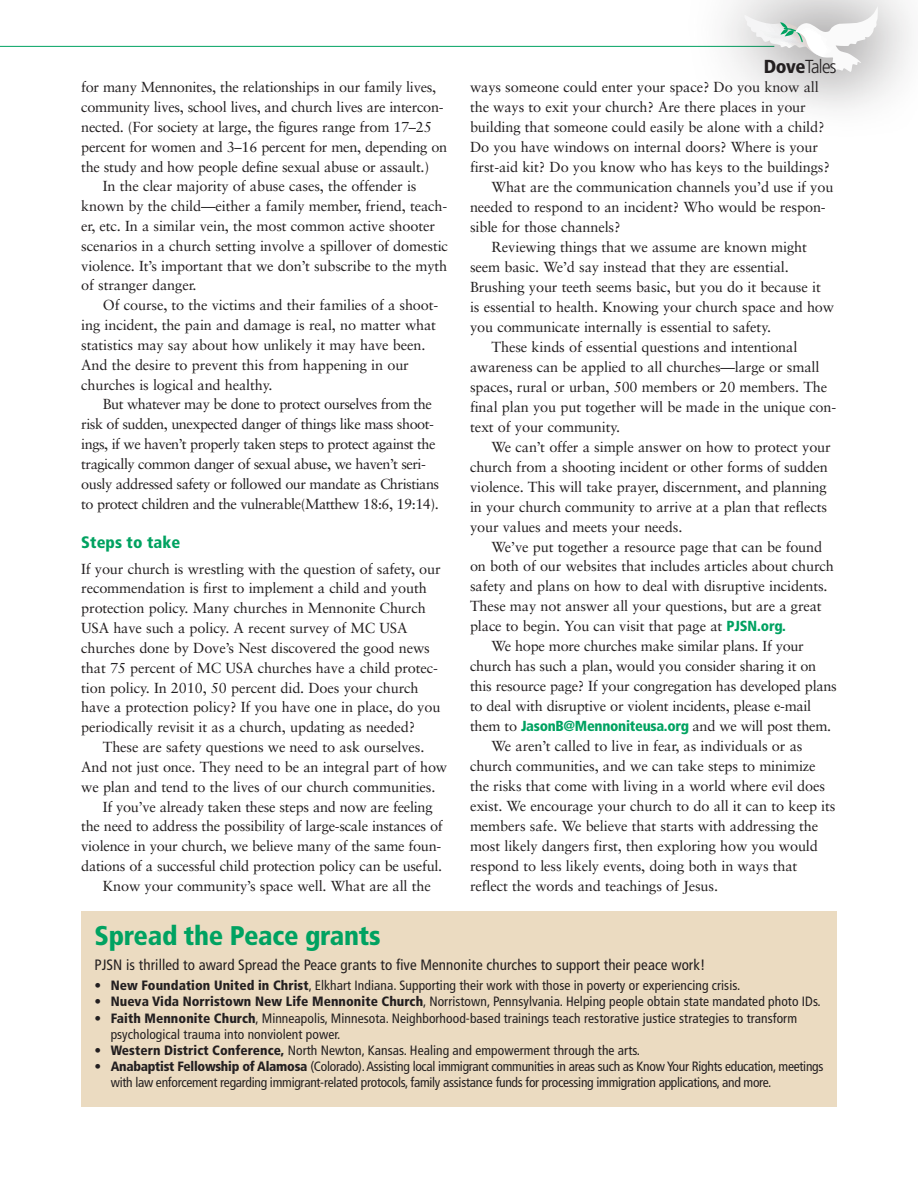
<style>
.page{position:relative;width:918px;height:1188px;background:#fff}
.page>*{position:absolute;margin:0;border:0;box-sizing:border-box;transform-origin:0 0}
.sh2{font:900 condensed 27px "Frutiger";letter-spacing:-.01em;color:#00a261}
.t1{font:300 18.75px "Frutiger";letter-spacing:-.035em;color:#231f20;scale:.9 1}
.sh2-2{font:900 condensed 16.5px "Frutiger";letter-spacing:.005em;color:#00a261}
.altBC{font:condensed 15px "Frutiger";letter-spacing:.005em;color:#231f20}
.bc{font:14.55px/20px "Sabon";letter-spacing:-.01em;color:#231f20}
.bc_no_indent{font:14.55px/19.8px "Sabon";letter-spacing:-.01em;color:#231f20}
.bc-2{font:14.55px/19.8px "Sabon";letter-spacing:-.035em;color:#231f20}
.altBC-2{font:condensed 13.5px/16.2px "Frutiger";letter-spacing:.005em;color:#231f20}
.altBC-3{font:condensed 13.5px/16.2px "Frutiger";letter-spacing:-.02em;color:#231f20}
.s1{font-weight:900;font-stretch:condensed}
.s2{font-family:"Frutiger";font-weight:900;font-stretch:condensed;color:#00a261}
.s3{font-weight:900}
</style>
<div class="page">
<hr style="left:0;top:46px;width:774px;height:1px;background:#00a261">
<svg style="left:688px;top:0;width:223px;height:109px;fill:#f4f4f4"></svg>
<svg style="left:744px;top:6px;width:134px;height:66px"></svg>
<div style="left:81px;top:911px;width:756px;height:196px;background:#ebdbc1"></div>
<p class="bc" style="left:81px;top:77px;width:368px">for many Mennonites, the relationships in our family lives, community lives, school lives, and church lives are intercon&shy;nected. (For society at large, the figures range from 17–25 percent for women and 3–16 percent for men, depending on the study and how people define sexual abuse or assault.)</p>
<p class="bc" style="left:81px;top:176px;width:368px;text-indent:22px">In the clear majority of abuse cases, the offender is known by the child—either a family member, friend, teach&shy;er, etc. In a similar vein, the most common active shooter scenarios in a church setting involve a spillover of domestic violence. It’s important that we don’t subscribe to the myth of stranger danger.</p>
<p class="bc" style="left:81px;top:295px;width:359px;text-indent:22px">Of course, to the victims and their families of a shoot&shy;ing incident, the pain and damage is real, no matter what statistics may say about how unlikely it may have been.<br>And the desire to prevent this from happening in our churches is logical and healthy.</p>
<p class="bc-2" style="left:81px;top:394px;width:360px;text-indent:22px">But whatever may be done to protect ourselves from the risk of sudden, unexpected danger of things like mass shoot&shy;ings, if we haven’t properly taken steps to protect against the tragically common danger of sexual abuse, we haven’t seri&shy;ously addressed safety or followed our mandate as Christians to protect children and the vulnerable(Matthew 18:6, 19:14).</p>
<p class="sh2-2" style="left:81px;top:533px;width:101px">Steps to take</p>
<p class="bc_no_indent" style="left:81px;top:559px;width:361px">If your church is wrestling with the question of safety, our recommendation is first to implement a child and youth protection policy. Many churches in Mennonite Church USA have such a policy. A recent survey of MC USA churches done by Dove’s Nest discovered the good news that 75 percent of MC USA churches have a child protec&shy;tion policy. In 2010, 50 percent did. Does your church have a protection policy? If you have one in place, do you periodically revisit it as a church, updating as needed?</p>
<p class="bc" style="left:81px;top:737px;width:368px;text-indent:22px">These are safety questions we need to ask ourselves.<br>And not just once. They need to be an integral part of how we plan and tend to the lives of our church communities.</p>
<p class="bc" style="left:81px;top:796px;width:363px;text-indent:22px">If you’ve already taken these steps and now are feeling the need to address the possibility of large-scale instances of violence in your church, we believe many of the same foun&shy;dations of a successful child protection policy can be useful.</p>
<p class="bc" style="left:103px;top:876px;width:330px">Know your community’s space well. What are all the</p>
<p class="t1" style="left:764px;top:56px;width:82px"><span class="s1">Dove</span>Tales</p>
<p class="bc" style="left:470px;top:77px;width:361px">ways someone could enter your space? Do you know all the ways to exit your church? Are there places in your building that someone could easily be alone with a child?<br>Do you have windows on internal doors? Where is your first-aid kit? Do you know who has keys to the buildings?</p>
<p class="bc" style="left:470px;top:177px;width:365px;text-indent:22px">What are the communication channels you’d use if you needed to respond to an incident? Who would be respon&shy;sible for those channels?</p>
<p class="bc" style="left:470px;top:237px;width:366px;text-indent:22px">Reviewing things that we assume are known might seem basic. We’d say instead that they are essential.<br>Brushing your teeth seems basic, but you do it because it<br>is essential to health. Knowing your church space and how you communicate internally is essential to safety.</p>
<p class="bc" style="left:470px;top:337px;width:368px;text-indent:22px">These kinds of essential questions and intentional awareness can be applied to all churches—large or small spaces, rural or urban, 500 members or 20 members. The final plan you put together will be made in the unique con&shy;text of your community.</p>
<p class="bc" style="left:470px;top:436px;width:362px;text-indent:22px">We can’t offer a simple answer on how to protect your church from a shooting incident or other forms of sudden violence. This will take prayer, discernment, and planning in your church community to arrive at a plan that reflects your values and meets your needs.</p>
<p class="bc" style="left:470px;top:536px;width:365px;text-indent:22px">We’ve put together a resource page that can be found on both of our websites that includes articles about church safety and plans on how to deal with disruptive incidents.<br>These may not answer all your questions, but are a great place to begin. You can visit that page at <span class="s2">PJSN.org.</span></p>
<p class="bc" style="left:470px;top:636px;width:368px;text-indent:22px">We hope more churches make similar plans. If your church has such a plan, would you consider sharing it on this resource page? If your congregation has developed plans to deal with disruptive or violent incidents, please e-mail them to <span class="s2">JasonB@Mennoniteusa.org</span> and we will post them.</p>
<p class="bc" style="left:470px;top:736px;width:367px;text-indent:22px">We aren’t called to live in fear, as individuals or as church communities, and we can take steps to minimize the risks that come with living in a world where evil does exist. We encourage your church to do all it can to keep its members safe. We believe that starts with addressing the most likely dangers first, then exploring how you would respond to less likely events, doing both in ways that reflect the words and teachings of Jesus.</p>
<p class="sh2" style="left:94px;top:919px;width:288px">Spread the Peace grants</p>
<p class="altBC" style="left:94px;top:956px;width:613px">PJSN is thrilled to award Spread the Peace grants to five Mennonite churches to support their peace work!</p>
<p class="altBC-2" style="left:94px;top:978px;width:647px">• <span class="s3">New Foundation United in Christ</span>, Elkhart Indiana. Supporting their work with those in poverty or experiencing crisis.</p>
<p class="altBC-2" style="left:94px;top:994px;width:728px">• <span class="s3">Nueva Vida Norristown New Life Mennonite Church</span>, Norristown, Pennsylvania. Helping people obtain state mandated photo IDs.</p>
<p class="altBC-2" style="left:111px;top:1010px;width:688px;text-indent:-16px">• <span class="s3">Faith Mennonite Church</span>, Minneapolis, Minnesota. Neighborhood-based trainings teach restorative justice strategies to transform psychological trauma into nonviolent power.</p>
<p class="altBC-2" style="left:94px;top:1042px;width:547px">• <span class="s3">Western District Conference,</span> North Newton, Kansas. Healing and empowerment through the arts.</p>
<p class="altBC-3" style="left:111px;top:1059px;width:714px;text-indent:-16px">• <span class="s3">Anabaptist Fellowship of Alamosa</span> (Colorado). Assisting local immigrant communities in areas such as Know Your Rights education, meetings with law enforcement regarding immigrant-related protocols, family assistance funds for processing immigration applications, and more.</p>
</div>
